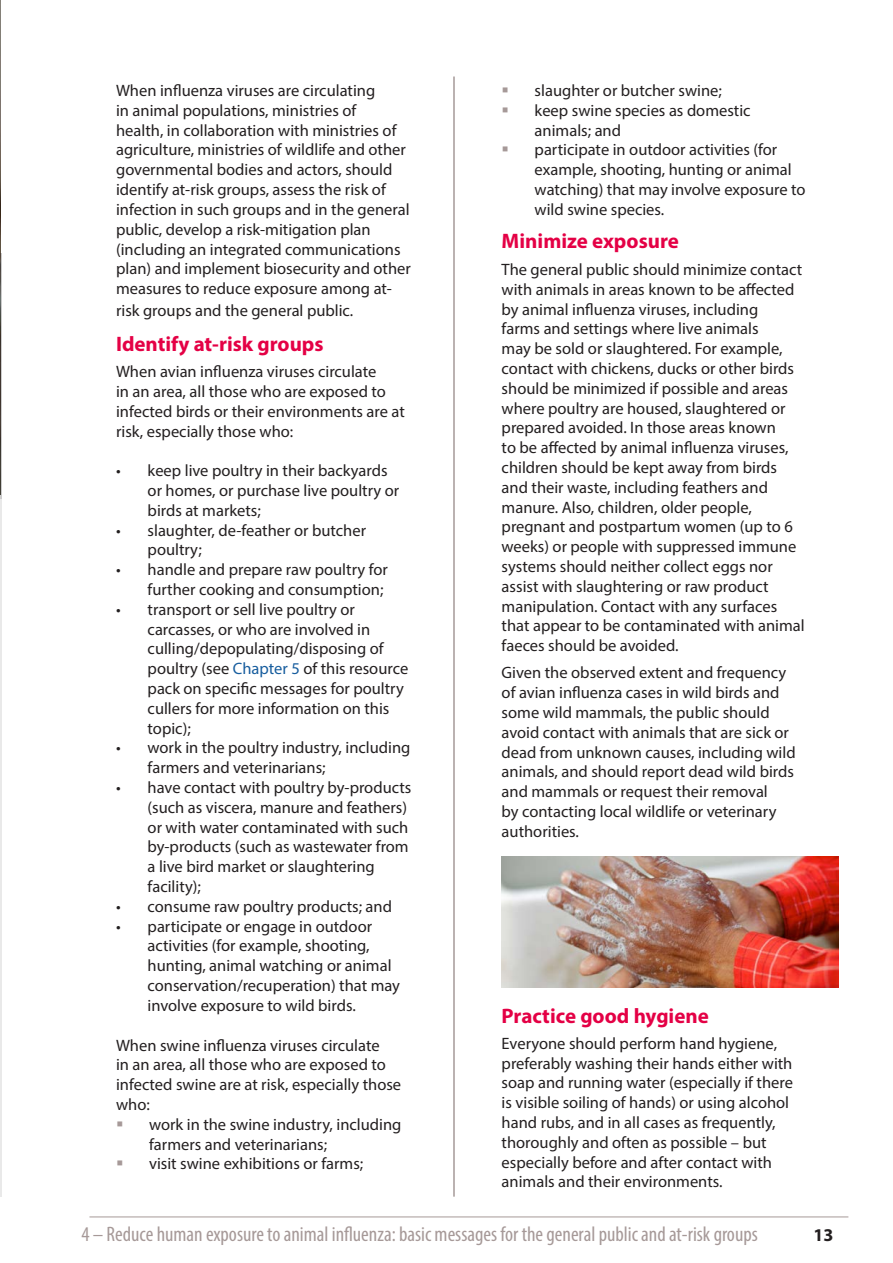
<style>
.page{position:relative;width:893px;height:1263px;background:#fff}
.page>*{position:absolute;margin:0;border:0;box-sizing:border-box;transform-origin:0 0}
.t1{font:condensed 21px "Myriad Pro";color:#a69998}
.Paragraph_Style_6{font:700 21px "Myriad Pro";color:#e40045}
.t2{font:700 18px "Myriad Pro";color:#231f20}
.t3{font:16.5px/19.8px "Myriad Pro";color:#231f20}
.s1{color:#175d9e}
</style>
<div class="page">
<hr style="left:0;top:499px;width:2px;height:697px;background:#231f20">
<img style="left:0;top:0;width:1px;height:253px">
<hr style="left:0;top:253px;width:2px;height:246px;background:#231f20">
<hr style="left:453px;top:77px;width:2px;height:1119px;background:#a69998">
<img style="left:502px;top:856px;width:337px;height:132px">
<hr style="left:89px;top:1217px;width:759px;height:1px;background:#a69998">
<p class="t3" style="left:116px;top:80px;width:296px">When influenza viruses are circulating<br>in animal populations, ministries of<br>health, in collaboration with ministries of agriculture, ministries of wildlife and other governmental bodies and actors, should identify at-risk groups, assess the risk of infection in such groups and in the general public, develop a risk-mitigation plan (including an integrated communications plan) and implement biosecurity and other measures to reduce exposure among at-</p>
<p class="t3" style="left:116px;top:300px;width:239px">risk groups and the general public.</p>
<p class="Paragraph_Style_6" style="left:116px;top:331px;width:209px">Identify at-risk groups</p>
<p class="t3" style="left:116px;top:361px;width:290px">When avian influenza viruses circulate<br>in an area, all those who are exposed to infected birds or their environments are at risk, especially those who:</p>
<p class="t3" style="left:148px;top:460px;width:253px;text-indent:-32px">• keep live poultry in their backyards or homes, or purchase live poultry or birds at markets;</p>
<p class="t3" style="left:148px;top:520px;width:220px;text-indent:-32px">• slaughter, de-feather or butcher poultry;</p>
<p class="t3" style="left:116px;top:559px;width:273px;text-align:right">• handle and prepare raw poultry for further cooking and consumption;</p>
<p class="t3" style="left:148px;top:599px;width:262px;text-indent:-32px">• transport or sell live poultry or carcasses, or who are involved in culling/depopulating/disposing of poultry (see <span class="s1">Chapter 5</span> of this resource pack on specific messages for poultry cullers for more information on this topic);</p>
<p class="t3" style="left:148px;top:738px;width:264px;text-indent:-32px">• work in the poultry industry, including farmers and veterinarians;</p>
<p class="t3" style="left:148px;top:777px;width:265px;text-indent:-32px">• have contact with poultry by-products (such as viscera, manure and feathers) or with water contaminated with such by-products (such as wastewater from a live bird market or slaughtering facility);</p>
<p class="t3" style="left:116px;top:896px;width:277px">• consume raw poultry products; and</p>
<p class="t3" style="left:148px;top:916px;width:254px;text-indent:-32px">• participate or engage in outdoor activities (for example, shooting, hunting, animal watching or animal conservation/recuperation) that may involve exposure to wild birds.</p>
<p class="t3" style="left:116px;top:1035px;width:287px">When swine influenza viruses circulate<br>in an area, all those who are exposed to infected swine are at risk, especially those who:</p>
<p class="t3" style="left:149px;top:1114px;width:254px">work in the swine industry, including farmers and veterinarians;</p>
<p class="t3" style="left:149px;top:1153px;width:216px">visit swine exhibitions or farms;</p>
<p class="t3" style="left:535px;top:80px;width:189px">slaughter or butcher swine;</p>
<p class="t3" style="left:535px;top:100px;width:217px">keep swine species as domestic animals; and</p>
<p class="t3" style="left:535px;top:140px;width:273px">participate in outdoor activities (for example, shooting, hunting or animal watching) that may involve exposure to wild swine species.</p>
<p class="Paragraph_Style_6" style="left:502px;top:227px;width:179px">Minimize exposure</p>
<p class="t3" style="left:502px;top:259px;width:305px">The general public should minimize contact with animals in areas known to be affected by animal influenza viruses, including<br>farms and settings where live animals<br>may be sold or slaughtered. For example, contact with chickens, ducks or other birds should be minimized if possible and areas where poultry are housed, slaughtered or prepared avoided. In those areas known<br>to be affected by animal influenza viruses, children should be kept away from birds and their waste, including feathers and manure. Also, children, older people, pregnant and postpartum women (up to 6 weeks) or people with suppressed immune systems should neither collect eggs nor assist with slaughtering or raw product manipulation. Contact with any surfaces that appear to be contaminated with animal faeces should be avoided.</p>
<p class="t3" style="left:502px;top:663px;width:296px">Given the observed extent and frequency of avian influenza cases in wild birds and some wild mammals, the public should avoid contact with animals that are sick or dead from unknown causes, including wild animals, and should report dead wild birds and mammals or request their removal<br>by contacting local wildlife or veterinary authorities.</p>
<p class="Paragraph_Style_6" style="left:502px;top:1002px;width:209px">Practice good hygiene</p>
<p class="t3" style="left:502px;top:1033px;width:293px">Everyone should perform hand hygiene, preferably washing their hands either with soap and running water (especially if there is visible soiling of hands) or using alcohol hand rubs, and in all cases as frequently, thoroughly and often as possible – but especially before and after contact with animals and their environments.</p>
<p class="t1" style="left:82px;top:1221px;width:678px">4 – Reduce human exposure to animal influenza: basic messages for the general public and at-risk groups</p>
<p class="t2" style="left:813px;top:1223px;width:21px">13</p>
</div>
